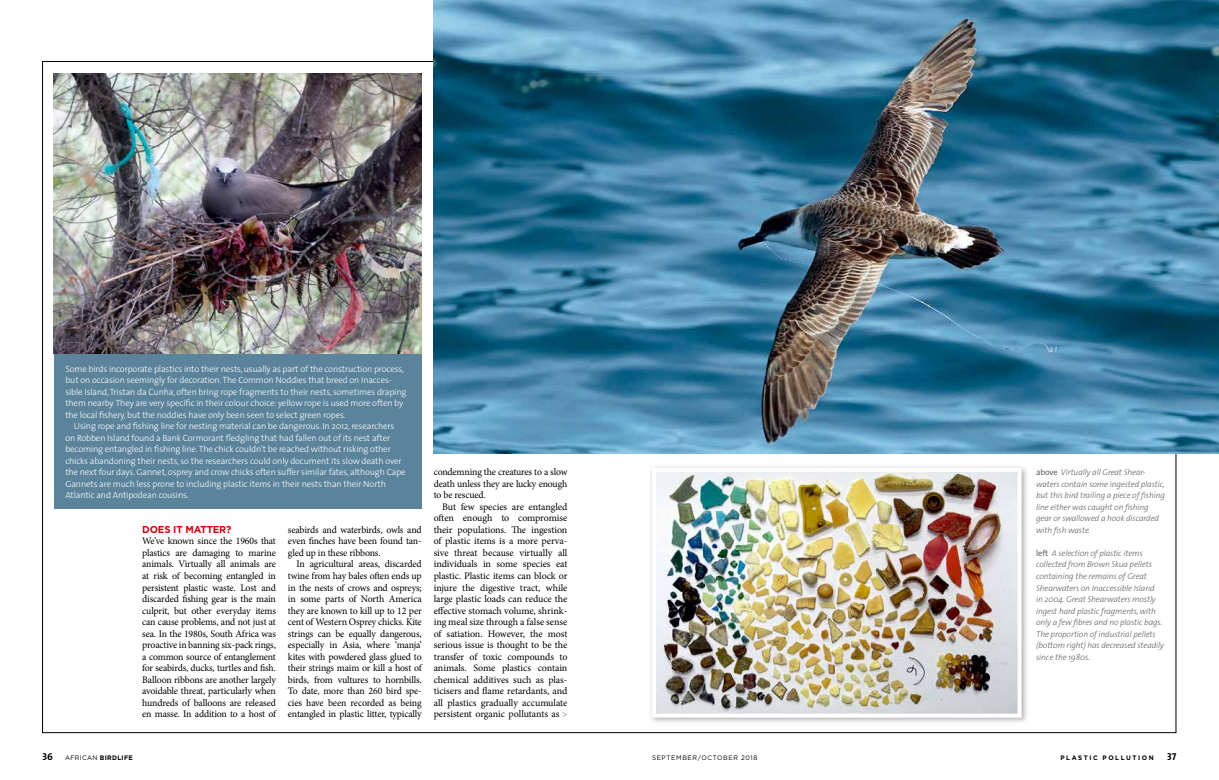
<style>
.page{position:relative;width:1219px;height:780px;background:#fff}
.page>*{position:absolute;margin:0;border:0;box-sizing:border-box;transform-origin:0 0}
.t1{font:10px/11.5px "Minion Pro";letter-spacing:-.015em;color:#000;text-align:justify}
.t2{font:700 10px "Gotham";color:#d30010}
.t3{font:10px "The Sans Bold Caps";color:#000}
.t4{font:300 9px/11.5px "The Sans";letter-spacing:-.015em;color:#fff}
.t5{font:italic 300 8.5px/11.5px "The Sans";letter-spacing:-.015em;color:#666565}
.t6{font:6.5px "Gotham";letter-spacing:.1em;color:#000}
.t7{font:700 6.5px "Gotham";letter-spacing:.05em;color:#000}
.t8{font:700 6.5px "Gotham";letter-spacing:.24em;color:#000}
.s1{font-size:9.5px;color:#727171}
.s2{font-weight:400;font-style:normal}
.s3{font-family:"The Sans Bold Caps";font-weight:400;font-size:10px}
.s4{font-weight:400}
</style>
<div class="page">
<img style="left:434px;top:0;width:785px;height:454px">
<div style="left:648px;top:464px;width:381px;height:261px;background:#000;opacity:.3"></div>
<img style="left:657px;top:473px;width:359px;height:239px">
<div style="left:652px;top:468px;width:369px;height:249px;border:4px solid #fff"></div>
<div style="left:54px;top:181px;width:368px;height:327px;background:#5b839b"></div>
<img style="left:54px;top:74px;width:368px;height:279px">
<p class="t4" style="left:65px;top:363px;width:343px">Some birds incorporate plastics into their nests, usually as part of the construction process, but on occasion seemingly for decoration. The Common Noddies that breed on Inacces&shy;sible Island, Tristan da Cunha, often bring rope fragments to their nests, sometimes draping them nearby. They are very specific in their colour choice: yellow rope is used more often by the local fishery, but the noddies have only been seen to select green ropes.</p>
<p class="t4" style="left:65px;top:420px;width:342px;text-indent:9px">Using rope and fishing line for nesting material can be dangerous. In 2012, researchers on Robben Island found a Bank Cormorant fledgling that had fallen out of its nest after becoming entangled in fishing line. The chick couldn’t be reached without risking other chicks abandoning their nests, so the researchers could only document its slow death over the next four days. Gannet, osprey and crow chicks often suffer similar fates, although Cape Gannets are much less prone to including plastic items in their nests than their North Atlantic and Antipodean cousins.</p>
<p class="t2" style="left:142px;top:522px;width:8px">DOES</p>
<p class="t2" style="left:173px;top:522px;width:20px">IT MATTER</p>
<p class="t2" style="left:226px;top:522px;width:7px">?</p>
<p class="t1" style="left:142px;top:535px;width:135px">We’ve known since the 1960s that plastics are damaging to marine animals. Virtually all animals are at risk of becoming entangled in persistent plastic waste. Lost and discarded fishing gear is the main culprit, but other everyday items can cause problems, and not just at sea. In the 1980s, South Africa was proactive in banning six-pack rings, a common source of entanglement for seabirds, ducks, turtles and fish.<br>Balloon ribbons are another largely avoidable threat, particularly when hundreds of balloons are released en masse. In addition to a host of</p>
<p class="t1" style="left:288px;top:524px;width:135px">seabirds and waterbirds, owls and even finches have been found tan&shy;gled up in these ribbons.</p>
<p class="t1" style="left:288px;top:558px;width:135px;text-indent:9px">In agricultural areas, discarded twine from hay bales often ends up in the nests of crows and ospreys; in some parts of North America they are known to kill up to 12 per cent of Western Osprey chicks. Kite strings can be equally dangerous, especially in Asia, where ‘manja’ kites with powdered glass glued to their strings maim or kill a host of birds, from vultures to hornbills.<br>To date, more than 260 bird spe&shy;cies have been recorded as being entangled in plastic litter, typically</p>
<p class="t1" style="left:434px;top:466px;width:135px">condemning the creatures to a slow death unless they are lucky enough to be rescued.</p>
<p class="t1" style="left:434px;top:501px;width:135px;text-indent:8px">But few species are entangled often enough to compromise their populations. The ingestion of plastic items is a more perva&shy;sive threat because virtually all individuals in some species eat plastic. Plastic items can block or injure the digestive tract, while large plastic loads can reduce the effective stomach volume, shrink&shy;ing meal size through a false sense of satiation. However, the most serious issue is thought to be the transfer of toxic compounds to animals. Some plastics contain chemical additives such as plas&shy;ticisers and flame retardants, and all plastics gradually accumulate persistent organic pollutants as <span class="s1">&gt;</span></p>
<p class="t5" style="left:1036px;top:466px;width:130px"><span class="s2">above</span> Virtually all Great Shear&shy;waters contain some ingested plastic, but this bird trailing a piece of fishing line either was caught on fishing gear or swallowed a hook discarded with fish waste.</p>
<p class="t5" style="left:1036px;top:547px;width:130px"><span class="s2">left</span> A selection of plastic items collected from Brown Skua pellets containing the remains of Great Shearwaters on Inaccessible Island<br>in 2004. Great Shearwaters mostly ingest hard plastic fragments, with only a few fibres and no plastic bags.<br>The proportion of industrial pellets (bottom right) has decreased steadily since the 1980s.</p>
<p class="t7" style="left:42px;top:753px;width:92px"><span class="s3">36</span> <span class="s4">AFRICAN</span> BIRDLIFE</p>
<p class="t6" style="left:652px;top:753px;width:21px">SE PTEMBE</p>
<p class="t6" style="left:692px;top:753px;width:67px">R/OCTOBE R 2018</p>
<p class="t8" style="left:1060px;top:753px;width:95px">PLASTIC POLLUTION</p>
<p class="t3" style="left:1167px;top:747px;width:11px">37</p>
</div>
